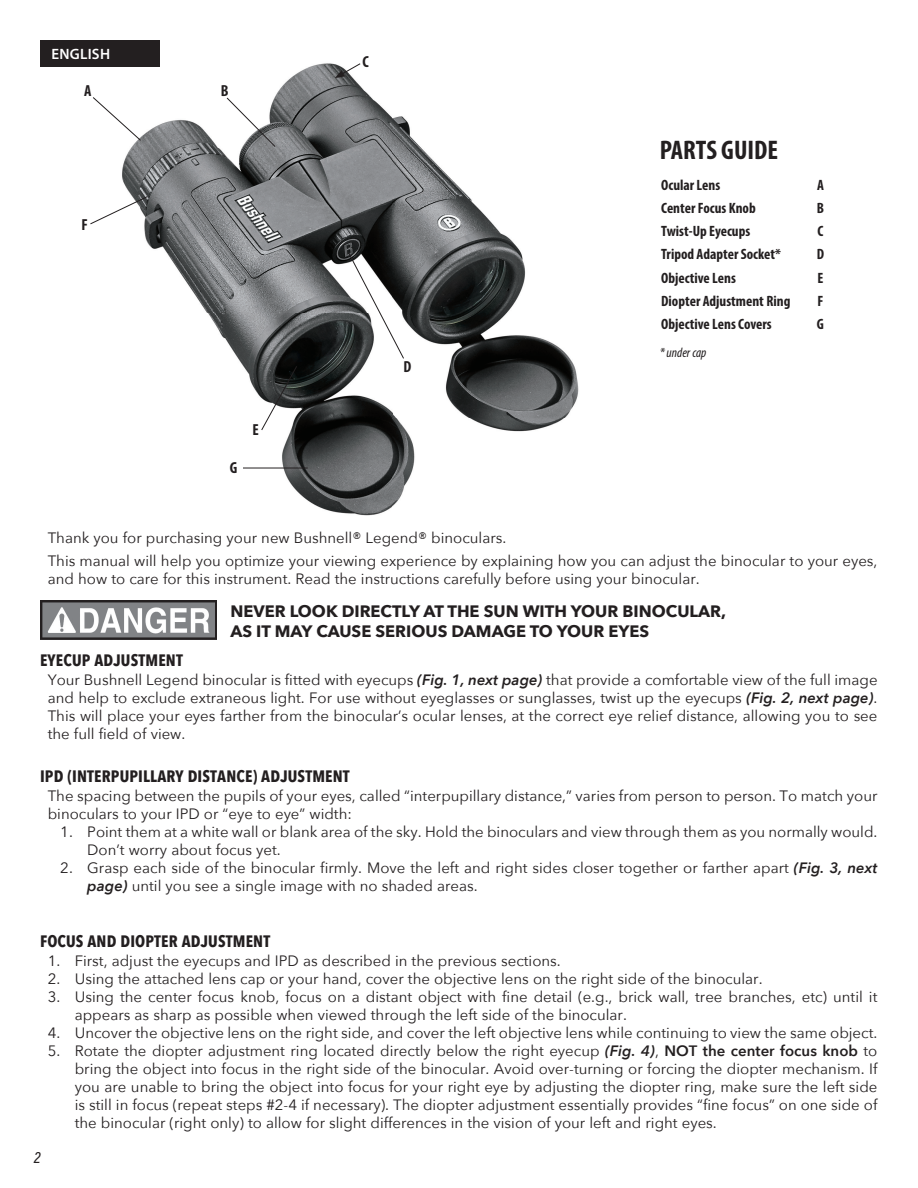
<style>
.page{position:relative;width:918px;height:1188px;background:#fff}
.page>*{position:absolute;margin:0;border:0;box-sizing:border-box;transform-origin:0 0}
.t1{font:700 condensed 27px "Myriad Pro";color:#231f20}
.t2{font:700 16.5px/19.8px "Avenir Next";color:#231f20}
.t3{font:700 16.5px "Avenir Next Condensed";letter-spacing:.01em;color:#231f20}
.t4{font:italic 500 16.5px "Acumin Pro Cond";color:#231f20}
.t5{font:700 condensed 16.05px "Myriad Pro";color:#231f20}
.t6{font:15px/18px "Avenir Next";color:#231f20}
.t7{font:700 condensed 15px "Myriad Pro";color:#231f20}
.t8{font:600 15px "Myriad Pro";letter-spacing:.02em;color:#fff}
.t9{font:italic condensed 13.5px "Myriad Pro";color:#231f20}
.s1{font-weight:600;font-style:italic}
.s2{font-weight:600}
</style>
<div class="page">
<img style="left:40px;top:601px;width:177px;height:38px">
<img style="left:122px;top:63px;width:457px;height:453px">
<svg style="left:335px;top:63px;width:26px;height:15px"></svg>
<svg style="left:226px;top:97px;width:50px;height:51px"></svg>
<svg style="left:93px;top:96px;width:49px;height:45px"></svg>
<svg style="left:348px;top:252px;width:57px;height:107px"></svg>
<svg style="left:90px;top:196px;width:58px;height:29px"></svg>
<svg style="left:261px;top:365px;width:37px;height:66px"></svg>
<hr style="left:243px;top:468px;width:65px;height:1px;background:#231f20">
<div style="left:40px;top:40px;width:120px;height:27px;background:#231f20"></div>
<p class="t8" style="left:51px;top:44px;width:60px">ENGLISH</p>
<p class="t5" style="left:84px;top:81px;width:9px">A</p>
<p class="t5" style="left:221px;top:81px;width:9px">B</p>
<p class="t5" style="left:82px;top:214px;width:8px">F</p>
<p class="t5" style="left:230px;top:458px;width:9px">G</p>
<p class="t5" style="left:253px;top:420px;width:8px">E</p>
<p class="t5" style="left:362px;top:52px;width:8px">C</p>
<p class="t5" style="left:403px;top:356px;width:9px">D</p>
<h1 class="t1" style="left:660px;top:133px;width:120px">PARTS GUIDE</h1>
<p class="t7" style="left:661px;top:175px;width:61px">Ocular Lens</p>
<p class="t7" style="left:817px;top:175px;width:8px">A</p>
<p class="t7" style="left:661px;top:199px;width:96px">Center Focus Knob</p>
<p class="t7" style="left:817px;top:199px;width:9px">B</p>
<p class="t7" style="left:661px;top:222px;width:91px">Twist-Up Eyecups</p>
<p class="t7" style="left:817px;top:222px;width:7px">C</p>
<p class="t7" style="left:661px;top:245px;width:121px">Tripod Adapter Socket*</p>
<p class="t7" style="left:817px;top:245px;width:9px">D</p>
<p class="t7" style="left:661px;top:268px;width:76px">Objective Lens</p>
<p class="t7" style="left:817px;top:268px;width:7px">E</p>
<p class="t7" style="left:661px;top:292px;width:131px">Diopter Adjustment Ring</p>
<p class="t7" style="left:817px;top:292px;width:7px">F</p>
<p class="t7" style="left:661px;top:315px;width:112px">Objective Lens Covers</p>
<p class="t7" style="left:817px;top:315px;width:9px">G</p>
<p class="t9" style="left:660px;top:344px;width:48px">* under cap</p>
<p class="t6" style="left:48px;top:526px;width:831px;line-height:22.2px">Thank you for purchasing your new Bushnell® Legend® binoculars.<br>This manual will help you optimize your viewing experience by explaining how you can adjust the binocular to your eyes,</p>
<p class="t6" style="left:48px;top:569px;width:654px">and how to care for this instrument. Read the instructions carefully before using your binocular.</p>
<p class="t2" style="left:230px;top:601px;width:497px">NEVER LOOK DIRECTLY AT THE SUN WITH YOUR BINOCULAR,<br>AS IT MAY CAUSE SERIOUS DAMAGE TO YOUR EYES</p>
<p class="t3" style="left:40px;top:650px;width:144px">EYECUP ADJUSTMENT</p>
<p class="t6" style="left:48px;top:671px;width:831px;text-align:justify">Your Bushnell Legend binocular is fitted with eyecups <span class="s1">(Fig. 1, next page)</span> that provide a comfortable view of the full image and help to exclude extraneous light. For use without eyeglasses or sunglasses, twist up the eyecups <span class="s1">(Fig. 2, next page)</span>.<br>This will place your eyes farther from the binocular’s ocular lenses, at the correct eye relief distance, allowing you to see the full field of view.</p>
<p class="t3" style="left:40px;top:766px;width:311px">IPD (INTERPUPILLARY DISTANCE) ADJUSTMENT</p>
<p class="t6" style="left:48px;top:786px;width:831px">The spacing between the pupils of your eyes, called “interpupillary distance,” varies from person to person. To match your binoculars to your IPD or “eye to eye” width:</p>
<p class="t6" style="left:87px;top:822px;width:792px;text-indent:-27px">1. Point them at a white wall or blank area of the sky. Hold the binoculars and view through them as you normally would.<br>Don’t worry about focus yet.</p>
<p class="t6" style="left:87px;top:858px;width:792px;text-indent:-27px">2. Grasp each side of the binocular firmly. Move the left and right sides closer together or farther apart <span class="s1">(Fig. 3, next page)</span> until you see a single image with no shaded areas.</p>
<p class="t3" style="left:40px;top:931px;width:232px">FOCUS AND DIOPTER ADJUSTMENT</p>
<p class="t6" style="left:48px;top:951px;width:515px">1. First, adjust the eyecups and IPD as described in the previous sections.</p>
<p class="t6" style="left:48px;top:969px;width:716px">2. Using the attached lens cap or your hand, cover the objective lens on the right side of the binocular.</p>
<p class="t6" style="left:75px;top:987px;width:804px;text-indent:-27px">3. Using the center focus knob, focus on a distant object with fine detail (e.g., brick wall, tree branches, etc) until it appears as sharp as possible when viewed through the left side of the binocular.</p>
<p class="t6" style="left:48px;top:1023px;width:831px">4. Uncover the objective lens on the right side, and cover the left objective lens while continuing to view the same object.</p>
<p class="t6" style="left:75px;top:1041px;width:804px;text-align:justify;text-indent:-27px">5. Rotate the diopter adjustment ring located directly below the right eyecup <span class="s1">(Fig. 4)</span>, <span class="s2">NOT the center focus knob</span> to bring the object into focus in the right side of the binocular. Avoid over-turning or forcing the diopter mechanism. If you are unable to bring the object into focus for your right eye by adjusting the diopter ring, make sure the left side is still in focus (repeat steps #2-4 if necessary). The diopter adjustment essentially provides “fine focus” on one side of the binocular (right only) to allow for slight differences in the vision of your left and right eyes.</p>
<p class="t4" style="left:34px;top:1146px;width:8px">2</p>
</div>
